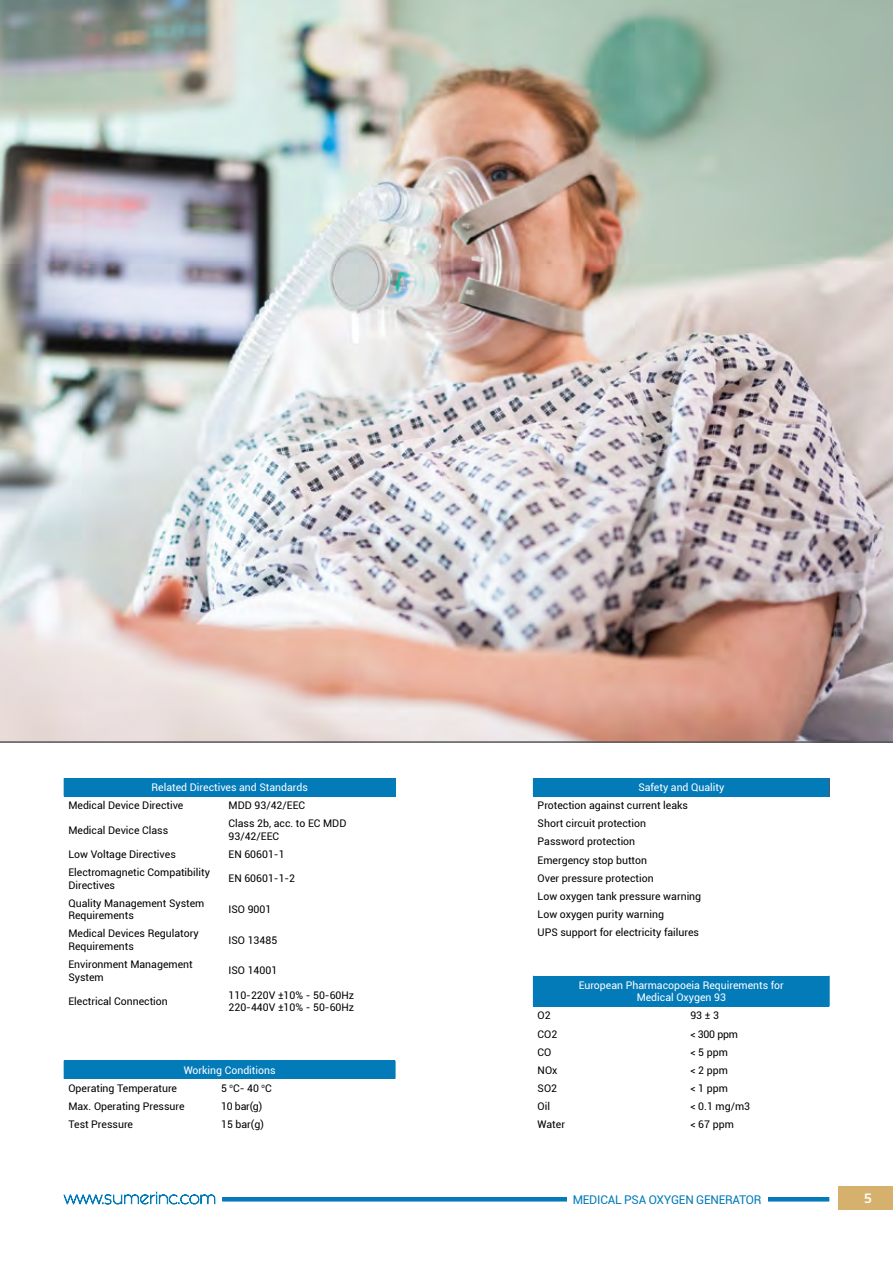
<style>
.page{position:relative;width:893px;height:1263px;background:#fff}
.page>*{position:absolute;margin:0;border:0;box-sizing:border-box;transform-origin:0 0}
.t1{font:700 13.5px "Sansation";color:#fff}
.t2{font:12px "Roboto";letter-spacing:-.02em;color:#037bb9}
.t3{font:10.5px/18.1px "Roboto";color:#000}
.t4{font:10.5px/12.6px "Roboto";color:#fff;text-align:center}
</style>
<div class="page">
<svg style="left:63px;top:1192px;width:152px;height:12px"></svg>
<div style="left:838px;top:1186px;width:55px;height:23px;background:#d6b16e"></div>
<hr style="left:222px;top:1197px;width:607px;height:4px;background:#037bb9">
<img style="left:0;top:0;width:893px;height:743px">
<div style="left:567px;top:1194px;width:200px;height:18px;background:#fff"></div>
<div style="left:64px;top:778px;width:331px;height:18px;background:#037bb9"></div>
<svg style="left:395px;top:778px;width:1px;height:18px"></svg>
<div style="left:533px;top:778px;width:296px;height:18px;background:#037bb9"></div>
<svg style="left:829px;top:778px;width:1px;height:18px"></svg>
<div style="left:64px;top:1061px;width:331px;height:18px;background:#037bb9"></div>
<svg style="left:395px;top:1061px;width:1px;height:18px"></svg>
<div style="left:533px;top:976px;width:296px;height:30px;background:#037bb9"></div>
<hr style="left:829px;top:976px;width:1px;height:30px;background:#037bb9">
<p class="t4" style="left:152px;top:781px;width:158px">Related Directives and Standards</p>
<p class="t3" style="left:68px;top:796px;width:117px">Medical Device Directive</p>
<p class="t3" style="left:229px;top:796px;width:78px">MDD 93/42/EEC</p>
<p class="t3" style="left:68px;top:820px;width:101px">Medical Device Class</p>
<p class="t3" style="left:229px;top:817px;width:119px;line-height:12.6px">Class 2b, acc. to EC MDD<br>93/42/EEC</p>
<p class="t3" style="left:68px;top:845px;width:109px">Low Voltage Directives</p>
<p class="t3" style="left:229px;top:845px;width:58px">EN 60601-1</p>
<p class="t3" style="left:68px;top:866px;width:143px;line-height:12.6px">Electromagnetic Compatibility<br>Directives</p>
<p class="t3" style="left:229px;top:869px;width:68px">EN 60601-1-2</p>
<p class="t3" style="left:68px;top:896px;width:138px;line-height:12.6px">Quality Management System<br>Requirements</p>
<p class="t3" style="left:229px;top:900px;width:44px">ISO 9001</p>
<p class="t3" style="left:68px;top:927px;width:132px;line-height:12.6px">Medical Devices Regulatory<br>Requirements</p>
<p class="t3" style="left:229px;top:930px;width:50px">ISO 13485</p>
<p class="t3" style="left:68px;top:958px;width:126px;line-height:12.6px">Environment Management<br>System</p>
<p class="t3" style="left:229px;top:961px;width:50px">ISO 14001</p>
<p class="t3" style="left:68px;top:992px;width:101px">Electrical Connection</p>
<p class="t3" style="left:229px;top:988px;width:127px;line-height:12.6px">110-220V ±10% - 50-60Hz<br>220-440V ±10% - 50-60Hz</p>
<p class="t4" style="left:184px;top:1063px;width:93px">Working Conditions</p>
<p class="t3" style="left:68px;top:1078px;width:110px">Operating Temperature</p>
<p class="t3" style="left:221px;top:1078px;width:52px">5 <sup>o</sup>C- 40 <sup>o</sup>C</p>
<p class="t3" style="left:68px;top:1096px;width:118px">Max. Operating Pressure</p>
<p class="t3" style="left:221px;top:1096px;width:43px">10 bar(g)</p>
<p class="t3" style="left:68px;top:1115px;width:66px">Test Pressure</p>
<p class="t3" style="left:221px;top:1115px;width:44px">15 bar(g)</p>
<p class="t4" style="left:638px;top:781px;width:87px">Safety and Quality</p>
<p class="t3" style="left:538px;top:796px;width:165px">Protection against current leaks<br>Short circuit protection<br>Password protection<br>Emergency stop button<br>Over pressure protection<br>Low oxygen tank pressure warning<br>Low oxygen purity warning<br>UPS support for electricity failures</p>
<p class="t4" style="left:579px;top:978px;width:207px">European Pharmacopoeia Requirements for<br>Medical Oxygen 93</p>
<p class="t3" style="left:538px;top:1006px;width:15px">O2</p>
<p class="t3" style="left:690px;top:1006px;width:30px">93 ± 3</p>
<p class="t3" style="left:538px;top:1024px;width:21px">CO2</p>
<p class="t3" style="left:690px;top:1024px;width:49px">&lt; 300 ppm</p>
<p class="t3" style="left:538px;top:1042px;width:15px">CO</p>
<p class="t3" style="left:690px;top:1042px;width:39px">&lt; 5 ppm</p>
<p class="t3" style="left:538px;top:1060px;width:21px">NOx</p>
<p class="t3" style="left:690px;top:1060px;width:39px">&lt; 2 ppm</p>
<p class="t3" style="left:538px;top:1078px;width:21px">SO2</p>
<p class="t3" style="left:690px;top:1078px;width:39px">&lt; 1 ppm</p>
<p class="t3" style="left:538px;top:1096px;width:14px">Oil</p>
<p class="t3" style="left:690px;top:1096px;width:61px">&lt; 0.1 mg/m3</p>
<p class="t3" style="left:538px;top:1115px;width:29px">Water</p>
<p class="t3" style="left:690px;top:1115px;width:45px">&lt; 67 ppm</p>
<p class="t2" style="left:573px;top:1191px;width:190px">MEDICAL PSA OXYGEN GENERATOR</p>
<p class="t1" style="left:864px;top:1191px;width:9px">5</p>
</div>
